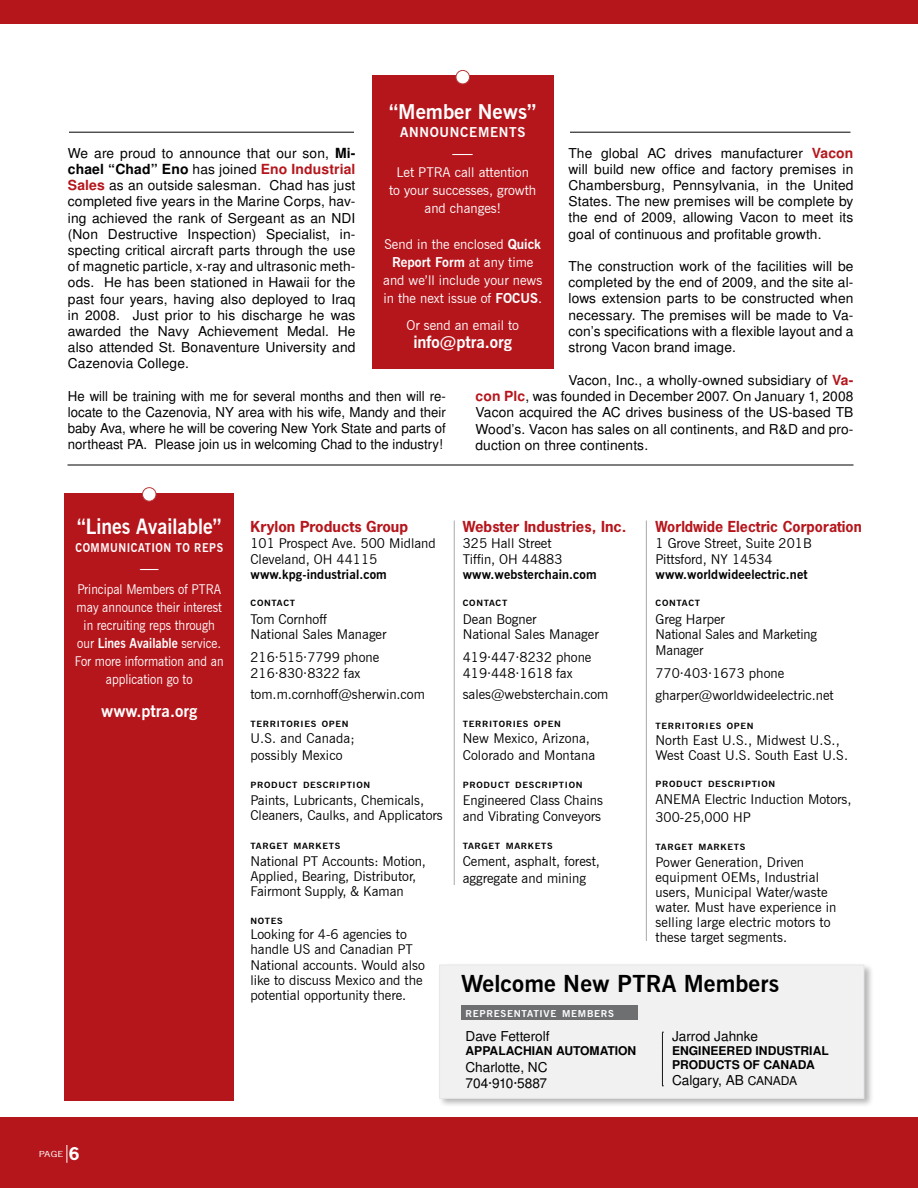
<style>
.page{position:relative;width:918px;height:1188px;background:#fff}
.page>*{position:absolute;margin:0;border:0;box-sizing:border-box;transform-origin:0 0}
.t1{font:700 23.25px "News Gothic BT";letter-spacing:.005em;color:#000}
.t2{font:700 21px "News Gothic BT";color:#fff;scale:.93 1}
.t3{font:700 20.25px "News Gothic BT";color:#fff}
.t4{font:700 16.5px "News Gothic BT";color:#fff}
.t5{font:700 14.25px "News Gothic Std";color:#b5161c;scale:1.05 1}
.t6{font:700 14.25px "News Gothic Std";color:#b5161c}
.t7{font:700 13.8px "Turkish Sans SSK";letter-spacing:.01em;color:#000}
.t8{font:13.5px/16.2px "Turkish Sans SSK";letter-spacing:.01em;color:#000;text-align:justify}
.t9{font:13.5px/15.3px "News Gothic BT";color:#000}
.t10{font:13.5px/18px "News Gothic BT";color:#fff;text-align:center}
.t11{font:13.5px/18px "News Gothic BT";color:#fff;text-align:center;scale:.91 1}
.t12{font:700 13.5px "News Gothic BT";color:#fff}
.t13{font:13.5px "Turkish Sans SSK";letter-spacing:-.01em;color:#000}
.t14{font:700 13.5px "News Gothic BT";color:#fff;scale:1.5 1}
.t15{font:700 13.5px "News Gothic BT";color:#fff;scale:1.36 1}
.t16{font:700 12.75px "News Gothic BT";letter-spacing:.01em;color:#000}
.t17{font:700 12px/13.5px "Turkish Sans SSK";color:#000}
.t18{font:700 12px "News Gothic BT";letter-spacing:.05em;color:#fff;scale:.91 1}
.t19{font:700 9.45px "News Gothic BT";letter-spacing:.07em;color:#fff;scale:1.05 1}
.t20{font:700 8.55px "News Gothic BT";letter-spacing:.07em;color:#000;scale:1.11 1}
.t21{font:7.8px "News Gothic Std";color:#fff;scale:1.31 1}
.s1{font-weight:700}
.s2{font-weight:700;font-size:13.8px}
.s3{font-weight:400;font-size:13.5px}
.s4{color:#b5161c}
.s5{font-weight:700;font-size:13.8px;color:#b5161c}
.s6{font-weight:700;font-size:16.5px}
.s7{font-size:12px}
</style>
<div class="page">
<div style="left:0;top:1118px;width:918px;height:70px;background:#b5161c"></div>
<div style="left:372px;top:75px;width:182px;height:294px;background:#b5161c"></div>
<div style="left:0;top:0;width:918px;height:24px;background:#b5161c"></div>
<hr style="left:68px;top:465px;width:786px;height:1px;background:#000">
<hr style="left:69px;top:132px;width:285px;height:1px;background:#000">
<hr style="left:570px;top:132px;width:280px;height:1px;background:#000">
<div style="left:456px;top:70px;width:14px;height:14px;background:#fff;border-radius:50%"></div>
<div style="left:456px;top:70px;width:14px;height:14px;border:1px solid #ba3939;border-radius:50%"></div>
<svg style="left:67px;top:1145px;width:1px;height:18px"></svg>
<div style="left:64px;top:494px;width:170px;height:607px;background:#b5161c"></div>
<div style="left:142px;top:488px;width:14px;height:13px;background:#fff;border-radius:50%"></div>
<div style="left:142px;top:488px;width:14px;height:13px;border:1px solid #ba3939;border-radius:50%"></div>
<hr style="left:454px;top:520px;width:1px;height:365px;background:#a7a9ac">
<hr style="left:646px;top:520px;width:1px;height:421px;background:#a7a9ac">
<div style="left:438px;top:963px;width:436px;height:145px;background:#000;opacity:.29"></div>
<div style="left:439px;top:965px;width:425px;height:133px;background:#f1f1f2"></div>
<div style="left:461px;top:1005px;width:177px;height:15px;background:#6d6f71"></div>
<svg style="left:662px;top:1032px;width:1px;height:55px"></svg>
<h3 class="t3" style="left:389px;top:99px;width:149px">“Member News”</h3>
<p class="t12" style="left:400px;top:124px;width:20px">Announcements</p>
<p class="t14" style="left:453px;top:145px;width:15px">—</p>
<p class="t10" style="left:389px;top:163px;width:149px">Let PTRA call attention<br>to your successes, growth and changes!</p>
<p class="t10" style="left:383px;top:235px;width:161px">Send in the enclosed <span class="s1">Quick<br>Report Form</span> at any time and we’ll include your news in the next issue of <span class="s1">FOCUS</span>.</p>
<p class="t10" style="left:406px;top:316px;width:114px">Or send an email to</p>
<p class="t4" style="left:413px;top:332px;width:100px">info@ptra.org</p>
<p class="t8" style="left:68px;top:144px;width:289px">We are proud to announce that our son, <span class="s2">Mi-</span></p>
<p class="t7" style="left:68px;top:161px;width:289px">chael “Chad” Eno <span class="s3">has joined</span> <span class="s4">Eno Industrial</span></p>
<p class="t8" style="left:68px;top:177px;width:289px"><span class="s5">Sales</span> as an outside salesman. Chad has just completed five years in the Marine Corps, hav&shy;ing achieved the rank of Sergeant as an NDI (Non Destructive Inspection) Specialist, in&shy;specting critical aircraft parts through the use of magnetic particle, x-ray and ultrasonic meth&shy;ods. He has been stationed in Hawaii for the past four years, having also deployed to Iraq in 2008. Just prior to his discharge he was awarded the Navy Achievement Medal. He also attended St. Bonaventure University and Cazenovia College.</p>
<p class="t8" style="left:68px;top:388px;width:380px">He will be training with me for several months and then will re&shy;locate to the Cazenovia, NY area with his wife, Mandy and their baby Ava, where he will be covering New York State and parts of northeast PA. Please join us in welcoming Chad to the industry!</p>
<p class="t8" style="left:568px;top:144px;width:287px">The global AC drives manufacturer <span class="s5">Vacon </span>will build new office and factory premises in Chambersburg, Pennsylvania, in the United States. The new premises will be complete by the end of 2009, allowing Vacon to meet its goal of continuous and profitable growth.</p>
<p class="t8" style="left:569px;top:258px;width:287px">The construction work of the facilities will be completed by the end of 2009, and the site al&shy;lows extension parts to be constructed when necessary. The premises will be made to Va&shy;con’s specifications with a flexible layout and a strong Vacon brand image.</p>
<p class="t8" style="left:476px;top:372px;width:380px;text-indent:93px">Vacon, Inc. , a wholly-owned subsidiary of <span class="s5">Va&shy;con Plc</span>, was founded in December 2007. On January 1, 2008<br>Vacon acquired the AC drives business of the US-based TB Wood’s. Vacon has sales on all continents, and R&amp;D and pro&shy;duction on three continents.</p>
<h2 class="t2" style="left:77px;top:514px;width:156px">“Lines Available”</h2>
<p class="t18" style="left:75px;top:540px;width:19px">Commun</p>
<p class="t18" style="left:127px;top:540px;width:91px">ication to Reps</p>
<p class="t15" style="left:140px;top:560px;width:15px">—</p>
<p class="t11" style="left:75px;top:580px;width:165px">Principal Members of PTRA may announce their interest in recruiting reps through our <span class="s1">Lines Available</span> service.<br>For more information and an application go to</p>
<p class="t4" style="left:101px;top:701px;width:98px">www.ptra.org</p>
<p class="t21" style="left:39px;top:1149px;width:32px">page<span class="s6">6</span></p>
<p class="t5" style="left:250px;top:517px;width:152px">Krylon Products Group</p>
<p class="t9" style="left:250px;top:535px;width:187px;line-height:16.2px">101 Prospect Ave. 500 Midland<br>Cleveland, OH 44115</p>
<p class="t16" style="left:250px;top:567px;width:138px">www.kpg-industrial.com</p>
<p class="t20" style="left:250px;top:598px;width:42px">CONTACT</p>
<p class="t9" style="left:250px;top:611px;width:137px">Tom Cornhoff<br>National Sales Manager</p>
<p class="t9" style="left:250px;top:649px;width:130px;line-height:16.2px">216·515·7799 phone<br>216·830·8322 fax</p>
<p class="t9" style="left:250px;top:686px;width:176px">tom.m.cornhoff@sherwin.com</p>
<p class="t20" style="left:250px;top:719px;width:90px">TERRITORIES OPEN</p>
<p class="t9" style="left:250px;top:730px;width:106px;line-height:16.2px">U.S. and Canada; possibly Mexico</p>
<p class="t20" style="left:250px;top:780px;width:109px">PRODUCT DESCRIPTION</p>
<p class="t9" style="left:250px;top:792px;width:194px">Paints, Lubricants, Chemicals,<br>Cleaners, Caulks, and Applicators</p>
<p class="t20" style="left:250px;top:840px;width:82px">TARGET MARKETS</p>
<p class="t9" style="left:250px;top:853px;width:177px">National PT Accounts: Motion,<br>Applied, Bearing, Distributor,<br>Fairmont Supply, &amp; Kaman</p>
<p class="t20" style="left:250px;top:916px;width:31px">NOTES</p>
<p class="t9" style="left:250px;top:926px;width:176px">Looking for 4-6 agencies to handle US and Canadian PT<br>National accounts. Would also like to discuss Mexico and the potential opportunity there.</p>
<p class="t5" style="left:463px;top:517px;width:157px">Webster Industries, Inc.</p>
<p class="t9" style="left:463px;top:535px;width:101px;line-height:16.2px">325 Hall Street<br>Tiffin, OH 44883</p>
<p class="t16" style="left:463px;top:567px;width:135px">www.websterchain.com</p>
<p class="t20" style="left:463px;top:598px;width:42px">CONTACT</p>
<p class="t9" style="left:463px;top:611px;width:137px">Dean Bogner<br>National Sales Manager</p>
<p class="t9" style="left:463px;top:649px;width:130px;line-height:16.2px">419·447·8232 phone<br>419·448·1618 fax</p>
<p class="t9" style="left:463px;top:686px;width:147px">sales@websterchain.com</p>
<p class="t20" style="left:463px;top:719px;width:90px">TERRITORIES OPEN</p>
<p class="t9" style="left:463px;top:730px;width:134px;line-height:16.2px">N ew Mexico, Arizona,<br>Colorado and Montana</p>
<p class="t20" style="left:463px;top:780px;width:109px">PRODUCT DESCRIPTION</p>
<p class="t9" style="left:463px;top:792px;width:142px;line-height:15.8px">Engineered Class Chains and Vibrating Conveyors</p>
<p class="t20" style="left:463px;top:841px;width:82px">TARGET MARKETS</p>
<p class="t9" style="left:463px;top:853px;width:139px;line-height:17.2px">Cement, asphalt, forest, aggregate and mining</p>
<p class="t6" style="left:656px;top:517px;width:208px">Worldwide Electric Corporation</p>
<p class="t9" style="left:656px;top:535px;width:158px;line-height:16.2px">1 Grove Street, Suite 201B<br>Pittsford, NY 14534</p>
<p class="t16" style="left:656px;top:567px;width:154px">www.worldwideelectric.net</p>
<p class="t20" style="left:656px;top:598px;width:42px">CONTACT</p>
<p class="t9" style="left:656px;top:611px;width:163px">Greg H arper<br>National Sales and Marketing<br>Manager</p>
<p class="t9" style="left:656px;top:662px;width:180px;line-height:22.5px">770·403·1673 phone gharper@worldwideelectric.net</p>
<p class="t20" style="left:656px;top:720px;width:90px">TERRITORIES OPEN</p>
<p class="t9" style="left:656px;top:732px;width:194px">North East U.S., Midwest U.S.,<br>West Coast U.S. South East U.S.</p>
<p class="t20" style="left:656px;top:779px;width:109px">PRODUCT DESCRIPTION</p>
<p class="t9" style="left:656px;top:791px;width:197px;line-height:17.2px">ANEMA Electric I nduction Motors,<br>300-25,000 H P</p>
<p class="t20" style="left:656px;top:842px;width:82px">TARGET MARKETS</p>
<p class="t9" style="left:656px;top:855px;width:183px">Power Generation, Driven equipment OEMs, I ndustrial users, Municipal Water/waste water. Must have experience in selling large electric motors to these target segments.</p>
<h1 class="t1" style="left:461px;top:969px;width:320px">Welcome New PTRA Members</h1>
<p class="t19" style="left:466px;top:1008px;width:143px">REPRESENTATIVE MEMBERS</p>
<p class="t8" style="left:672px;top:1028px;width:88px">Jarrod Jahnke</p>
<p class="t17" style="left:672px;top:1044px;width:158px">ENGINEERED INDUSTRIAL<br>PRODUCTS OF CANADA</p>
<p class="t8" style="left:672px;top:1072px;width:94px">Calgary, AB <span class="s7">Canada</span></p>
<p class="t13" style="left:466px;top:1028px;width:86px">Dave Fetterolf</p>
<p class="t17" style="left:466px;top:1044px;width:172px">APPALACHIAN AUTOMATION</p>
<p class="t8" style="left:466px;top:1058px;width:84px">Charlotte, NC<br>704·910·5887</p>
</div>
